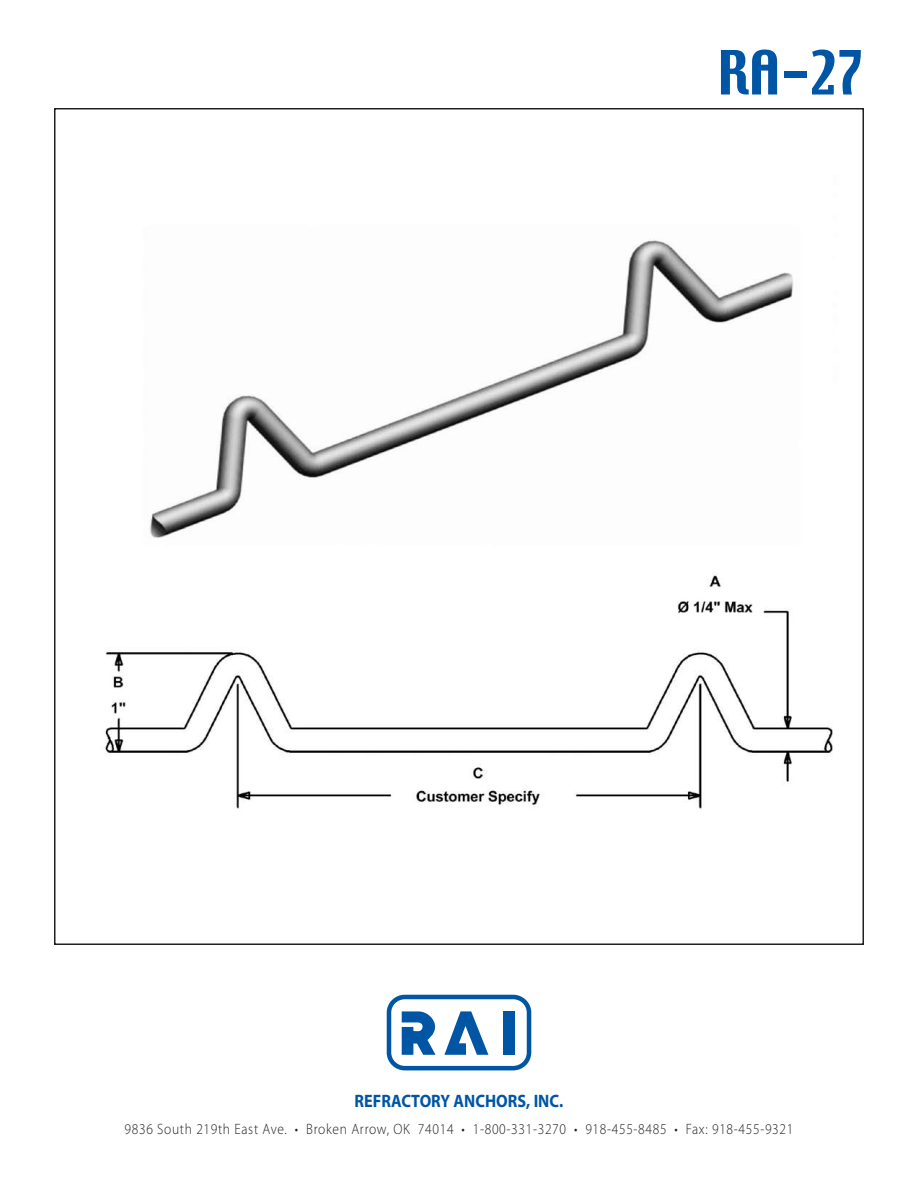
<style>
.page{position:relative;width:918px;height:1188px;background:#fff}
.page>*{position:absolute;margin:0;border:0;box-sizing:border-box;transform-origin:0 0}
.t1{font:54px "Techno";color:#0055a4}
.t2{font:700 18px "Myriad Pro";color:#0055a4;scale:.9 1}
.t3{font:300 15px "Myriad Pro";letter-spacing:.05em;color:#231f20;scale:.9 1}
</style>
<div class="page">
<div style="left:387px;top:995px;width:144px;height:75px;border:5px solid #0055a4;border-radius:16px"></div>
<svg style="left:402px;top:1011px;width:34px;height:44px"></svg>
<svg style="left:444px;top:1011px;width:44px;height:44px"></svg>
<div style="left:503px;top:1011px;width:12px;height:44px;background:#0055a4"></div>
<img style="left:104px;top:240px;width:729px;height:569px">
<h1 class="t1" style="left:718px;top:36px;width:148px">RA-27</h1>
<p class="t2" style="left:355px;top:1089px;width:233px">REFRACTORY ANCHORS, INC.</p>
<p class="t3" style="left:125px;top:1120px;width:745px">9836 South 219th East Ave. • Broken Arrow, OK 74014 • 1-800-331-3270 • 918-455-8485 • Fax: 918-455-9321</p>
</div>
